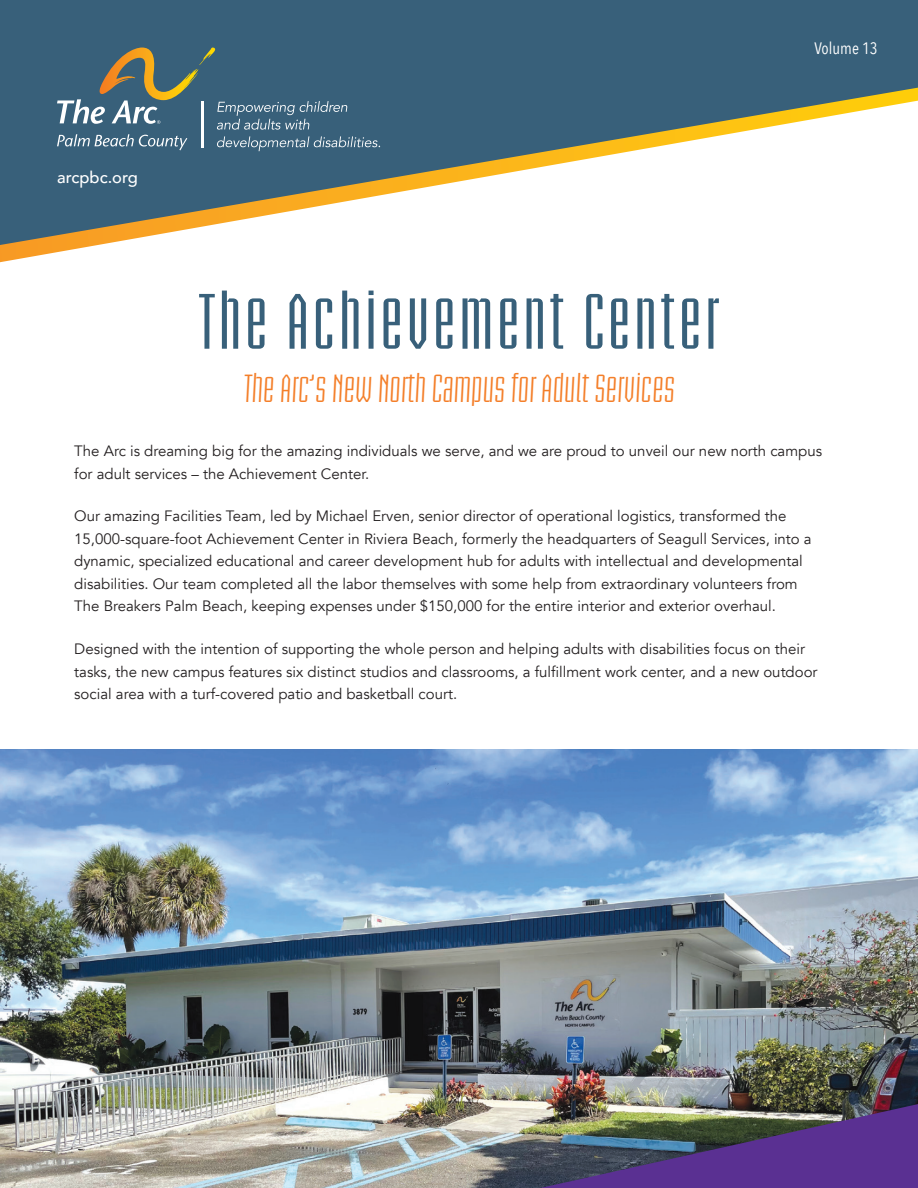
<style>
.page{position:relative;width:918px;height:1188px;background:#fff}
.page>*{position:absolute;margin:0;border:0;box-sizing:border-box;transform-origin:0 0}
.t1{font:600 condensed 66px "Briem Akademi Std";letter-spacing:.065em;color:#38607a}
.t2{font:condensed 33px "Briem Akademi Std";color:#f47f2a}
.t3{font:500 16.5px "Avenir";color:#fff}
.t4{font:16.5px "Avenir Next Condensed";color:#fff}
.t5{font:15px/22.5px "Avenir";color:#231f20}
</style>
<div class="page">
<img style="left:0;top:750px;width:918px;height:438px">
<svg style="left:0;top:0;width:918px;height:245px;fill:#38607a"></svg>
<img style="left:98px;top:48px;width:121px;height:52px">
<svg style="left:57px;top:99px;width:103px;height:25px"></svg>
<svg style="left:57px;top:134px;width:130px;height:16px;background:#5f7f94"></svg>
<svg style="left:217px;top:136px;width:163px;height:15px;background:#58798f"></svg>
<svg style="left:217px;top:101px;width:130px;height:29px;background:#53758c"></svg>
<hr style="left:201px;top:101px;width:3px;height:47px;background:#fff">
<img style="left:540px;top:1104px;width:378px;height:84px">
<p class="t3" style="left:57px;top:163px;width:82px">arcpbc.org</p>
<p class="t4" style="left:815px;top:34px;width:65px">Volume 13</p>
<p class="t1" style="left:199px;top:286px;width:521px">The Achievement Center</p>
<p class="t2" style="left:243px;top:370px;width:435px">The Arc’s New North Campus for Adult Services</p>
<p class="t5" style="left:74px;top:440px;width:749px">The Arc is dreaming big for the amazing individuals we serve, and we are proud to unveil our new north campus for adult services – the Achievement Center.</p>
<p class="t5" style="left:74px;top:505px;width:739px">Our amazing Facilities Team, led by Michael Erven, senior director of operational logistics, transformed the 15,000-square-foot Achievement Center in Riviera Beach, formerly the headquarters of Seagull Services, into a dynamic, specialized educational and career development hub for adults with intellectual and developmental disabilities. Our team completed all the labor themselves with some help from extraordinary volunteers from The Breakers Palm Beach, keeping expenses under $150,000 for the entire interior and exterior overhaul.</p>
<p class="t5" style="left:74px;top:638px;width:745px">Designed with the intention of supporting the whole person and helping adults with disabilities focus on their tasks, the new campus features six distinct studios and classrooms, a fulfillment work center, and a new outdoor social area with a turf-covered patio and basketball court.</p>
</div>
